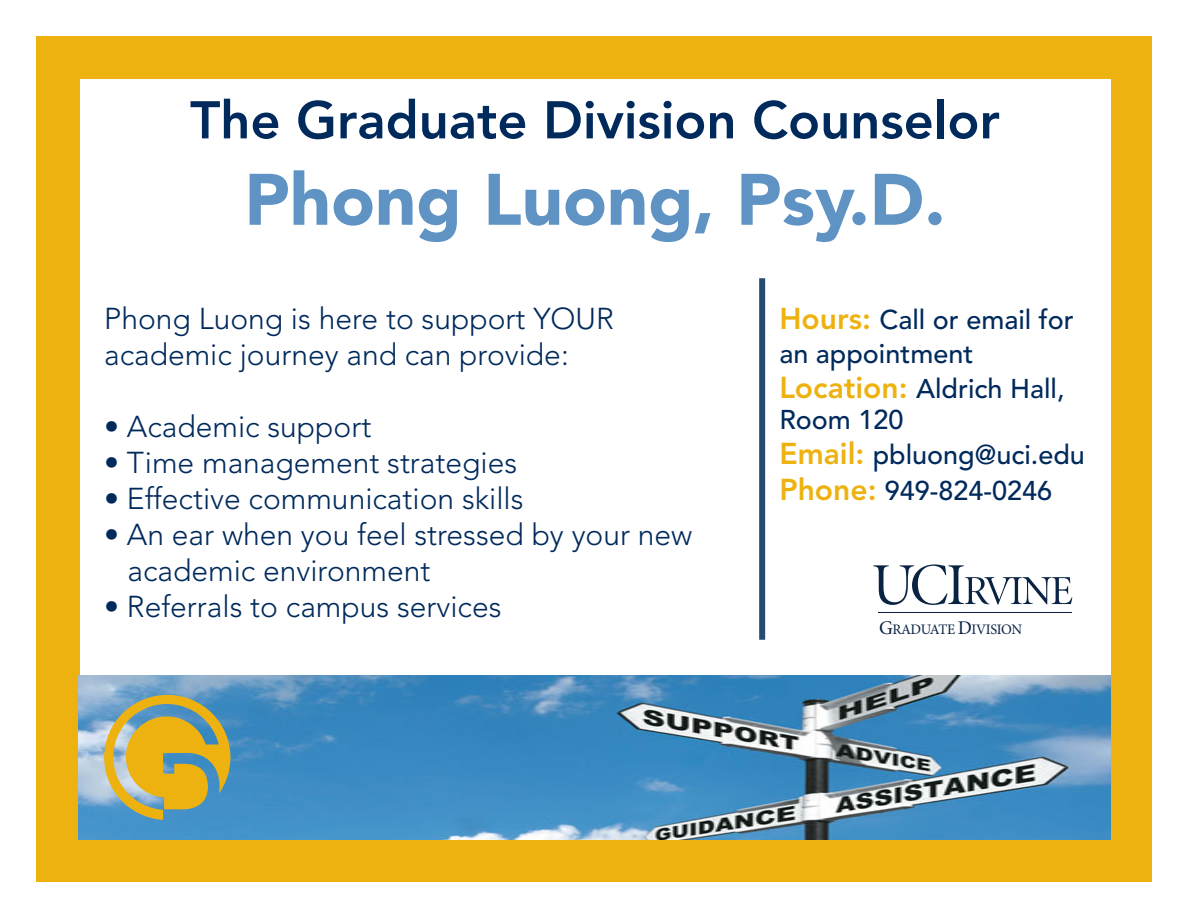
<style>
.page{position:relative;width:1188px;height:918px;background:#fff}
.page>*{position:absolute;margin:0;border:0;box-sizing:border-box;transform-origin:0 0}
.t1{font:900 72px "Avenir";color:#5f93c4}
.t2{font:800 52.5px "Avenir";color:#002a5c}
.t3{font:300 30px/36px "Avenir";color:#002a5c}
.t4{font:500 27px/34.5px "Avenir";color:#002a5c}
.t5{font:14.4px "Minion Pro";letter-spacing:-.03em;color:#092343}
.s1{font-weight:800;font-size:30px;color:#eeb210}
.s2{font-size:19.5px}
</style>
<div class="page">
<div style="left:36px;top:36px;width:1116px;height:846px;background:#eeb210"></div>
<div style="left:80px;top:79px;width:1030px;height:761px;background:#fff"></div>
<div style="left:759px;top:278px;width:6px;height:362px;background:#274a74"></div>
<img style="left:79px;top:675px;width:1031px;height:165px">
<svg style="left:873px;top:564px;width:199px;height:41px"></svg>
<hr style="left:879px;top:612px;width:193px;height:1px;background:#092343">
<svg style="left:104px;top:695px;width:126px;height:125px"></svg>
<p class="t2" style="left:190px;top:89px;width:811px">The Graduate Division Counselor</p>
<p class="t1" style="left:244px;top:156px;width:703px">Phong Luong, Psy.D.</p>
<p class="t3" style="left:104px;top:300px;width:511px">Phong Luong is here to support YOUR academic journey and can provide:</p>
<p class="t3" style="left:104px;top:408px;width:269px">• Academic support</p>
<p class="t3" style="left:104px;top:444px;width:415px">• Time management strategies</p>
<p class="t3" style="left:104px;top:480px;width:421px">• Effective communication skills</p>
<p class="t3" style="left:128px;top:516px;width:566px;text-indent:-23px">• An ear when you feel stressed by your new academic environment</p>
<p class="t3" style="left:104px;top:588px;width:399px">• Referrals to campus services</p>
<p class="t4" style="left:779px;top:303px;width:296px"><span class="s1">Hours:</span> Call or email for an appointment</p>
<p class="t4" style="left:779px;top:374px;width:287px;line-height:31.5px"><span class="s1">Location:</span> Aldrich Hall,<br>Room 120</p>
<p class="t4" style="left:779px;top:438px;width:307px"><span class="s1">Email:</span> pbluong@uci.edu</p>
<p class="t4" style="left:779px;top:474px;width:274px"><span class="s1">Phone:</span> 949-824-0246</p>
<p class="t5" style="left:879px;top:619px;width:144px"><span class="s2">G</span>RADUATE <span class="s2">D</span>IVISION</p>
</div>
